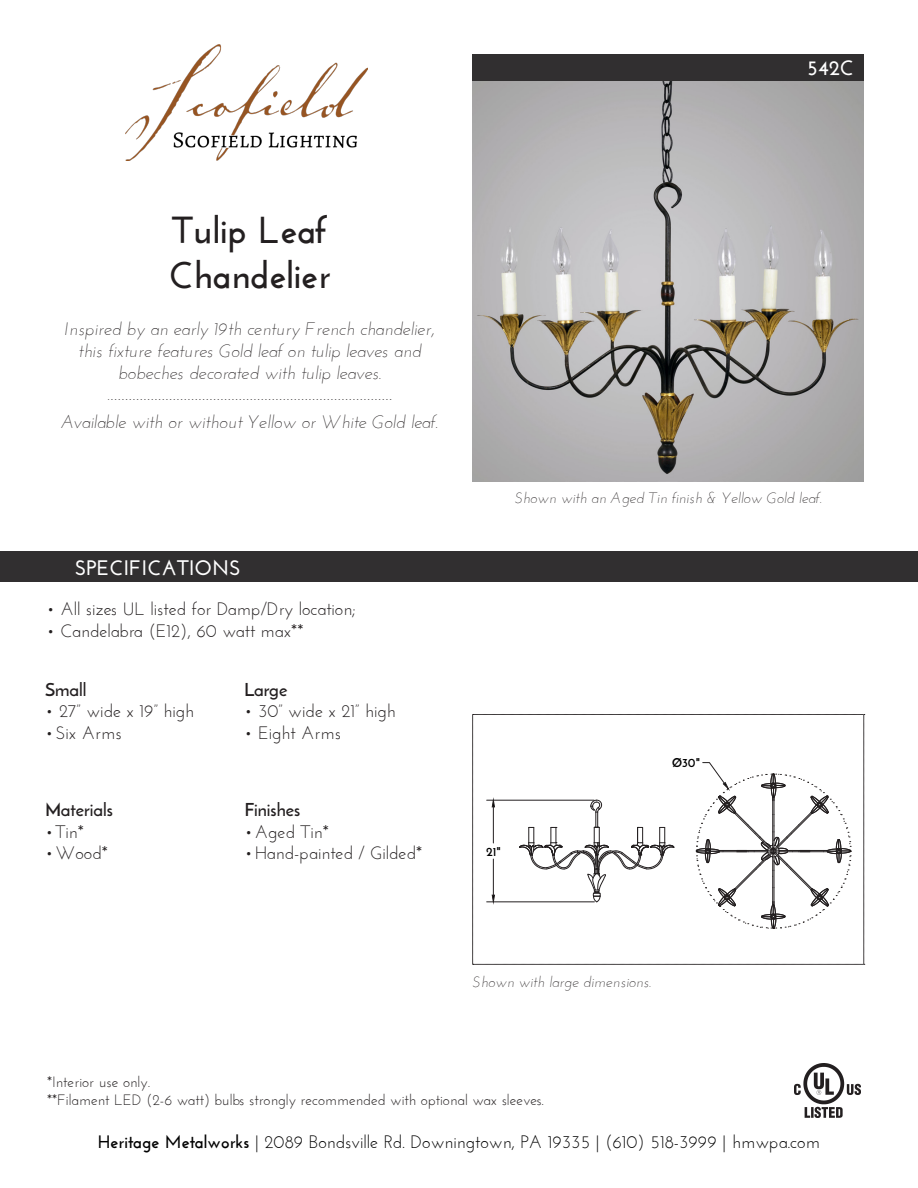
<style>
.page{position:relative;width:918px;height:1188px;background:#fff}
.page>*{position:absolute;margin:0;border:0;box-sizing:border-box;transform-origin:0 0}
.t1{font:700 37.5px "Josefin Sans";color:#231f20}
.t2{font:700 21px "Josefin Sans";color:#fff}
.t3{font:italic 300 18px/21.6px "Josefin Sans";color:#231f20;text-align:center}
.t4{font:18px "Josefin Sans";color:#231f20}
.t5{font:18px "Josefin Sans";color:#000}
.t6{font:18px "Reem Kufi";color:#231f20}
.t7{font:15px "Josefin Sans";color:#231f20}
.t8{font:italic 300 15px "Josefin Sans";color:#231f20}
.CAD{font:700 12.15px "Josefin Sans";color:#000}
.s1{font-weight:700}
</style>
<div class="page">
<img style="left:126px;top:44px;width:242px;height:116px">
<div style="left:0;top:552px;width:918px;height:30px;background:#312f30"></div>
<img style="left:795px;top:1064px;width:66px;height:53px">
<img style="left:472px;top:81px;width:392px;height:401px">
<div style="left:472px;top:54px;width:392px;height:27px;background:#312f30"></div>
<svg style="left:472px;top:714px;width:393px;height:251px"></svg>
<p class="t2" style="left:806px;top:56px;width:49px">542C</p>
<p class="t1" style="left:172px;top:208px;width:156px">Tulip Leaf</p>
<p class="t1" style="left:169px;top:253px;width:163px">Chandelier</p>
<p class="t3" style="left:65px;top:318px;width:372px">Inspired by an early 19th century French chandelier, this fixture features Gold leaf on tulip leaves and bobeches decorated with tulip leaves.</p>
<p class="t3" style="left:107px;top:383px;width:287px">..............................................................................</p>
<p class="t3" style="left:61px;top:412px;width:378px">Available with or without Yellow or White Gold leaf.</p>
<p class="t2" style="left:75px;top:555px;width:168px">SPECIFICATIONS</p>
<p class="t4" style="left:46px;top:598px;width:311px">• All sizes UL listed for Damp/Dry location;</p>
<p class="t4" style="left:46px;top:619px;width:258px">• Candelabra (E12), 60 watt max**</p>
<p class="t6" style="left:45px;top:678px;width:43px">Small</p>
<p class="t4" style="left:45px;top:700px;width:151px">• 27” wide x 19” high</p>
<p class="t4" style="left:45px;top:722px;width:78px">•Six Arms</p>
<p class="t6" style="left:45px;top:798px;width:70px">Materials</p>
<p class="t4" style="left:45px;top:821px;width:40px">•Tin*</p>
<p class="t4" style="left:45px;top:842px;width:64px">•Wood*</p>
<p class="t6" style="left:244px;top:677px;width:45px">Large</p>
<p class="t4" style="left:244px;top:700px;width:153px">• 30” wide x 21” high</p>
<p class="t4" style="left:244px;top:721px;width:99px">• Eight Arms</p>
<p class="t6" style="left:244px;top:798px;width:57px">Finishes</p>
<p class="t4" style="left:244px;top:821px;width:86px">•Aged Tin*</p>
<p class="t4" style="left:244px;top:842px;width:179px">•Hand-painted / Gilded*</p>
<p class="t8" style="left:515px;top:489px;width:309px">Shown with an Aged Tin finish &amp; Yellow Gold leaf.</p>
<p class="CAD" style="left:486px;top:844px;width:16px">21"</p>
<p class="CAD" style="left:672px;top:755px;width:29px">Ø30"</p>
<p class="t8" style="left:472px;top:973px;width:180px">Shown with large dimensions.</p>
<p class="t7" style="left:47px;top:1072px;width:105px">*Interior use only.</p>
<p class="t7" style="left:47px;top:1090px;width:498px">**Filament LED (2-6 watt) bulbs strongly recommended with optional wax sleeves.</p>
<p class="t5" style="left:98px;top:1131px;width:724px"><span class="s1">Heritage Metalworks</span> | 2089 Bondsville Rd. Downingtown, PA 19335 | (610) 518-3999 | hmwpa.com</p>
</div>
